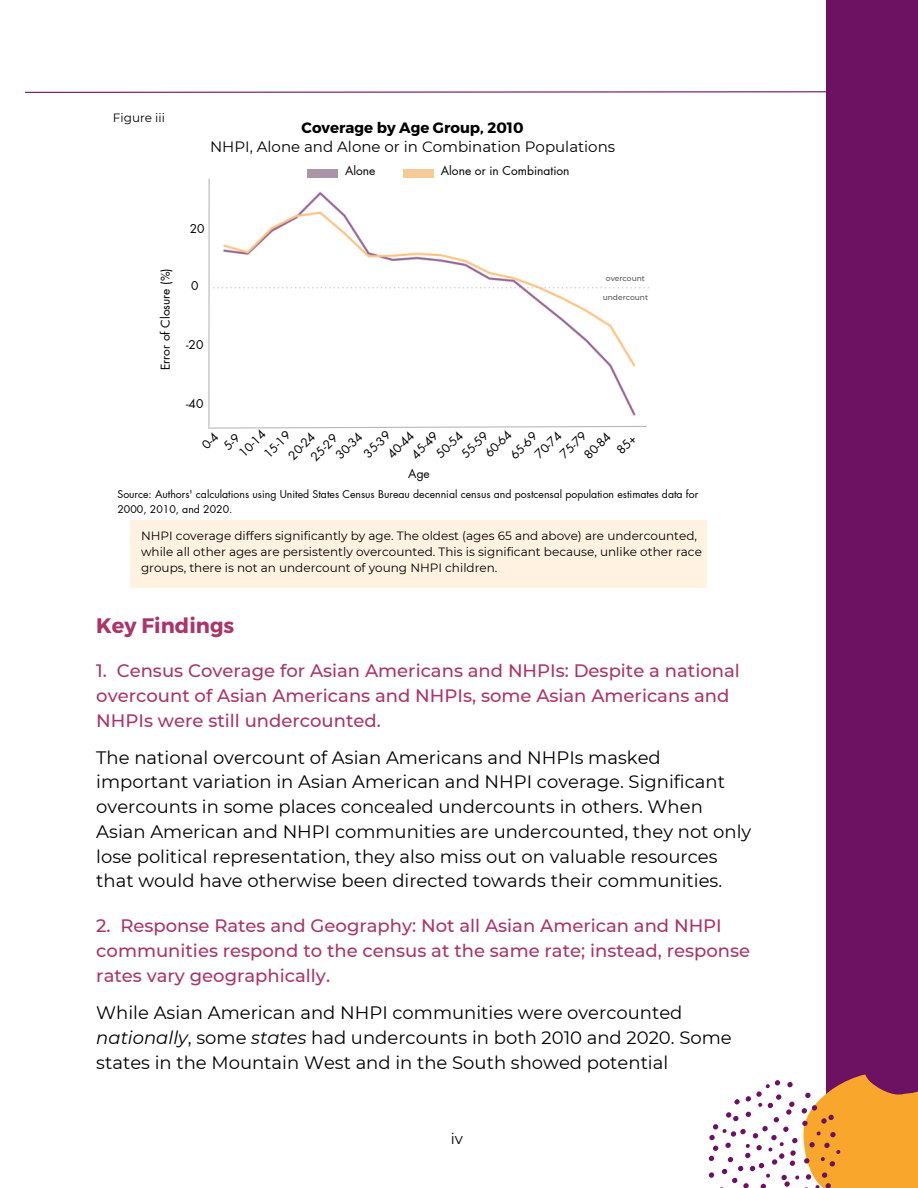
<style>
.page{position:relative;width:918px;height:1188px;background:#fff}
.page>*{position:absolute;margin:0;border:0;box-sizing:border-box;transform-origin:0 0}
.t1{font:700 21px "Montserrat";color:#aa356a}
.t2{font:18px/24.8px "Montserrat";color:#000}
.t3{font:500 18px/24.8px "Montserrat";color:#aa356a}
.t4{font:15px "Montserrat";color:#000}
.t5{font:700 15px "Montserrat";color:#000}
.t6{font:12px/16px "Montserrat";color:#000}
.t7{font:12px/18.5px "Futura LT Pro";color:#000}
.t8{font:10.5px/14.7px "Futura LT Pro";color:#000}
.t9{font:500 7.5px "Montserrat";color:#565759}
.s1{font-style:italic}
</style>
<div class="page">
<div style="left:826px;top:0;width:92px;height:1188px;background:#6d1162"></div>
<svg style="left:708px;top:1074px;width:210px;height:114px"></svg>
<svg style="left:25px;top:91px;width:801px;height:2px;background:#ac78a5"></svg>
<div style="left:130px;top:520px;width:577px;height:68px;background:#fff2e1"></div>
<img style="left:213px;top:192px;width:436px;height:224px">
<div style="left:404px;top:169px;width:29px;height:9px;background:#f4ca97"></div>
<div style="left:308px;top:169px;width:29px;height:9px;background:#a896a7"></div>
<hr style="left:208px;top:179px;width:2px;height:248px;background:#bbb7b7">
<svg style="left:208px;top:425px;width:439px;height:4px"></svg>
<p class="t6" style="left:113px;top:110px;width:54px">Figure iii</p>
<p class="t5" style="left:302px;top:118px;width:223px">Coverage by Age Group, 2010</p>
<p class="t4" style="left:210px;top:138px;width:407px">NHPI, Alone and Alone or in Combination Populations</p>
<p class="t7" style="left:345px;top:162px;width:32px">Alone</p>
<p class="t7" style="left:441px;top:162px;width:130px">Alone or in Combination</p>
<p class="t7" style="left:190px;top:220px;width:16px">20</p>
<p class="t7" style="left:157px;top:370px;width:104px;rotate:-90deg">Error of Closure (%)</p>
<p class="t7" style="left:191px;top:277px;width:9px">0</p>
<p class="t7" style="left:186px;top:336px;width:19px">-20</p>
<p class="t7" style="left:186px;top:395px;width:19px">-40</p>
<p class="t9" style="left:606px;top:274px;width:41px">overcount</p>
<p class="t9" style="left:603px;top:292px;width:47px">undercount</p>
<p class="t7" style="left:235px;top:449px;width:34px;rotate:-45deg">10-14</p>
<p class="t7" style="left:492px;top:437px;width:34px;line-height:19.2px;text-indent:-17px;rotate:-45deg">60-64<br>65-69</p>
<p class="t7" style="left:321px;top:440px;width:34px;line-height:16.4px;text-indent:-19px;rotate:-45deg">25-29<br>30-34</p>
<p class="t7" style="left:360px;top:449px;width:34px;rotate:-45deg">35-39</p>
<p class="t7" style="left:271px;top:438px;width:34px;text-indent:-16px;rotate:-45deg">15-19<br>20-24</p>
<p class="t7" style="left:383px;top:450px;width:34px;rotate:-45deg">40-44</p>
<p class="t7" style="left:531px;top:450px;width:34px;rotate:-45deg">70-74</p>
<p class="t7" style="left:432px;top:450px;width:34px;rotate:-45deg">50-54</p>
<p class="t7" style="left:556px;top:450px;width:34px;rotate:-45deg">75-79</p>
<p class="t7" style="left:457px;top:450px;width:34px;rotate:-45deg">55-59</p>
<p class="t7" style="left:407px;top:450px;width:34px;rotate:-45deg">45-49</p>
<p class="t7" style="left:580px;top:451px;width:34px;rotate:-45deg">80-84</p>
<p class="t7" style="left:408px;top:465px;width:23px">Age</p>
<p class="t8" style="left:117px;top:488px;width:582px">Source: Authors' calculations using United States Census Bureau decennial census and postcensal population estimates data for<br>2000, 2010, and 2020.</p>
<p class="t6" style="left:141px;top:528px;width:562px">NHPI coverage differs significantly by age. The oldest (ages 65 and above) are undercounted, while all other ages are persistently overcounted. This is significant because, unlike other race groups, there is not an undercount of young NHPI children.</p>
<p class="t1" style="left:96px;top:612px;width:140px">Key Findings</p>
<p class="t3" style="left:96px;top:658px;width:645px">1. Census Coverage for Asian Americans and NHPIs: Despite a national overcount of Asian Americans and NHPIs, some Asian Americans and<br>NHPIs were still undercounted.</p>
<p class="t2" style="left:96px;top:745px;width:657px">The national overcount of Asian Americans and NHPIs masked important variation in Asian American and NHPI coverage. Significant overcounts in some places concealed undercounts in others. When Asian American and NHPI communities are undercounted, they not only lose political representation, they also miss out on valuable resources that would have otherwise been directed towards their communities.</p>
<p class="t3" style="left:96px;top:914px;width:655px">2. Response Rates and Geography: Not all Asian American and NHPI communities respond to the census at the same rate; instead, response rates vary geographically.</p>
<p class="t2" style="left:96px;top:1000px;width:637px">While Asian American and NHPI communities were overcounted <span class="s1">nationally</span>, some <span class="s1">states</span> had undercounts in both 2010 and 2020. Some states in the Mountain West and in the South showed potential</p>
<p class="t4" style="left:451px;top:1129px;width:14px">iv</p>
</div>
